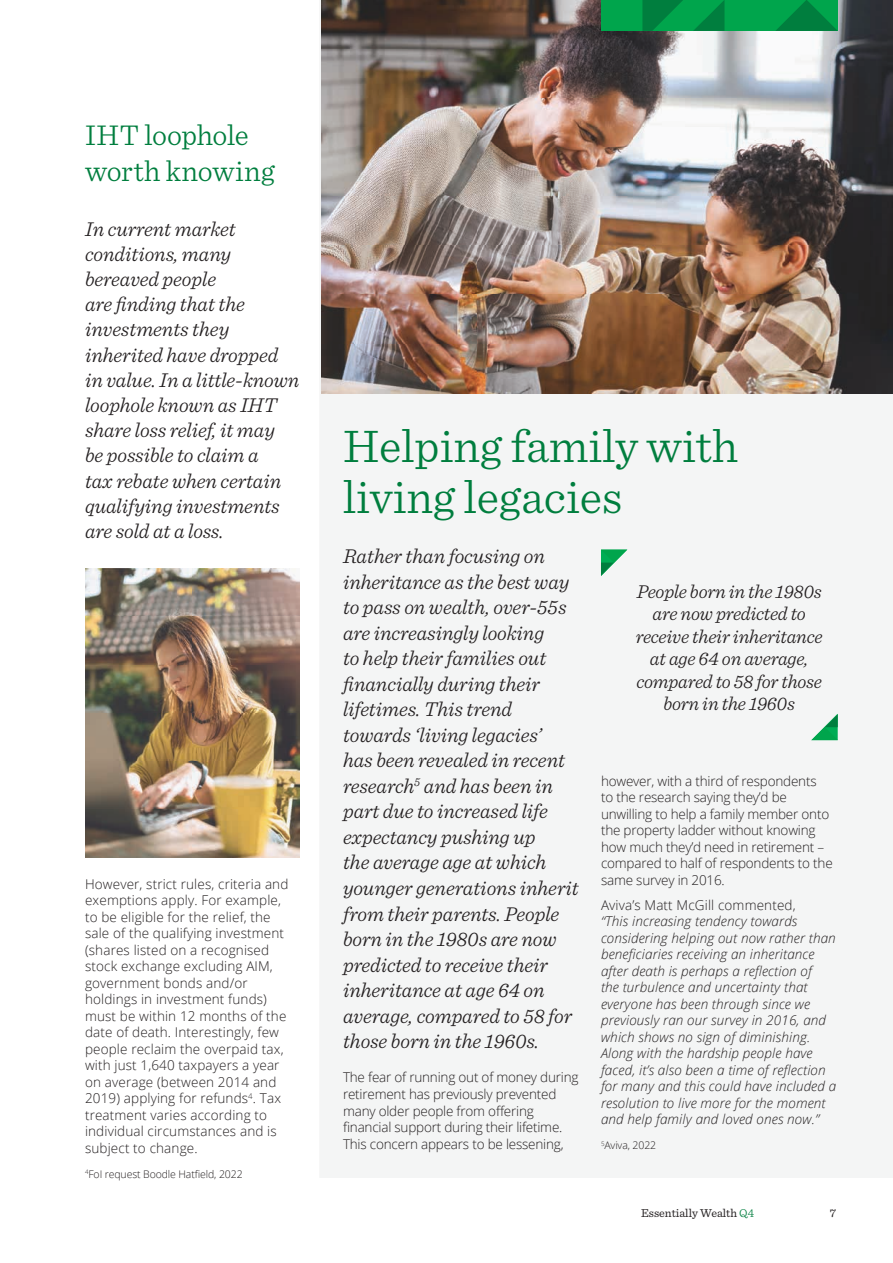
<style>
.page{position:relative;width:893px;height:1263px;background:#fff}
.page>*{position:absolute;margin:0;border:0;box-sizing:border-box;transform-origin:0 0}
.t1{font:300 48px/51px "Sentinel";color:#007e3e}
.t2{font:300 30px/36px "Sentinel";letter-spacing:-.01em;color:#007e3e}
.t3{font:italic 300 21px/25.5px "Sentinel";letter-spacing:-.005em;color:#231f20}
.t4{font:italic 300 19.5px/22.5px "Sentinel";letter-spacing:-.01em;color:#231f20;text-align:center}
.t5{font:300 13.5px/16.5px "Open Sans";letter-spacing:.01em;color:#231f20}
.t6{font:italic 300 13.5px/16.5px "Open Sans";letter-spacing:.01em;color:#231f20}
.t7{font:300 13.5px/16.5px "Open Sans";letter-spacing:-.015em;color:#231f20}
.t8{font:12px "Sentinel";color:#231f20}
.t9{font:300 10.5px "Open Sans";letter-spacing:-.01em;color:#231f20}
.s1{font-weight:300;color:#007e3e}
</style>
<div class="page">
<div style="left:320px;top:0;width:573px;height:1178px;background:#f4f5f5"></div>
<img style="left:322px;top:0;width:571px;height:393px">
<div style="left:601px;top:0;width:237px;height:31px;background:#00a54c"></div>
<svg style="left:693px;top:0;width:31px;height:31px"></svg>
<svg style="left:776px;top:0;width:62px;height:31px"></svg>
<svg style="left:642px;top:0;width:41px;height:31px"></svg>
<svg style="left:601px;top:550px;width:27px;height:26px"></svg>
<svg style="left:811px;top:714px;width:27px;height:27px"></svg>
<img style="left:85px;top:569px;width:214px;height:289px">
<h2 class="t2" style="left:85px;top:115px;width:192px">IHT loophole worth knowing</h2>
<p class="t3" style="left:85px;top:215px;width:216px">In current market conditions, many bereaved people<br>are finding that the investments they inherited have dropped in value. In a little-known loophole known as IHT share loss relief, it may<br>be possible to claim a<br>tax rebate when certain qualifying investments are sold at a loss.</p>
<p class="t5" style="left:85px;top:875px;width:205px">However, strict rules, criteria and exemptions apply. For example, to be eligible for the relief, the sale of the qualifying investment (shares listed on a recognised stock exchange excluding AIM, government bonds and/or holdings in investment funds) must be within 12 months of the date of death. Interestingly, few people reclaim the overpaid tax, with just 1,640 taxpayers a year on average (between 2014 and<br>2019) applying for refunds<sup>4</sup>. Tax treatment varies according to individual circumstances and is subject to change.</p>
<p class="t9" style="left:85px;top:1167px;width:159px"><sup>4</sup>FoI request Boodle Hatfield, 2022</p>
<h1 class="t1" style="left:343px;top:417px;width:397px">Helping family with living legacies</h1>
<p class="t3" style="left:343px;top:542px;width:237px">Rather than focusing on inheritance as the best way to pass on wealth, over-55s are increasingly looking<br>to help their families out financially during their lifetimes. This trend towards ‘living legacies’<br>has been revealed in recent research<sup>5</sup> and has been in part due to increased life expectancy pushing up<br>the average age at which younger generations inherit from their parents. People born in the 1980s are now predicted to receive their inheritance at age 64 on average, compared to 58 for those born in the 1960s.</p>
<p class="t7" style="left:343px;top:1068px;width:237px">The fear of running out of money during retirement has previously prevented many older people from offering financial support during their lifetime.<br>This concern appears to be lessening,</p>
<p class="t4" style="left:636px;top:579px;width:188px">People born in the 1980s are now predicted to receive their inheritance at age 64 on average, compared to 58 for those born in the 1960s</p>
<p class="t7" style="left:601px;top:772px;width:233px">however, with a third of respondents<br>to the research saying they’d be unwilling to help a family member onto the property ladder without knowing how much they’d need in retirement – compared to half of respondents to the same survey in 2016.</p>
<p class="t5" style="left:601px;top:896px;width:196px">Aviva’s Matt McGill commented,</p>
<p class="t6" style="left:601px;top:912px;width:237px">“This increasing tendency towards considering helping out now rather than beneficiaries receiving an inheritance after death is perhaps a reflection of<br>the turbulence and uncertainty that everyone has been through since we previously ran our survey in 2016, and which shows no sign of diminishing.<br>Along with the hardship people have faced, it’s also been a time of reflection for many and this could have included a resolution to live more for the moment and help family and loved ones now.”</p>
<p class="t9" style="left:601px;top:1138px;width:57px"><sup>5</sup>Aviva, 2022</p>
<p class="t8" style="left:641px;top:1204px;width:115px">Essentially Wealth <span class="s1">Q4</span></p>
<p class="t8" style="left:830px;top:1204px;width:8px">7</p>
</div>
